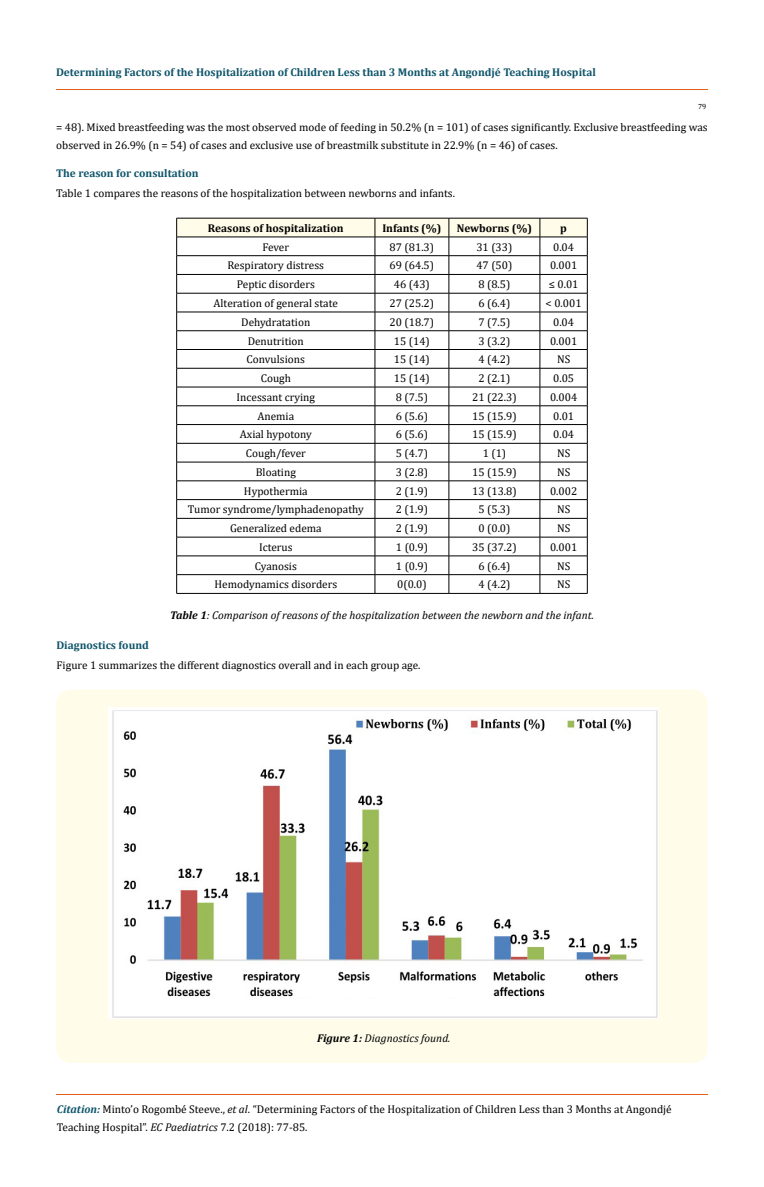
<style>
.page{position:relative;width:764px;height:1187px;background:#fff}
.page>*{position:absolute;margin:0;border:0;box-sizing:border-box;transform-origin:0 0}
.t1{font:11.25px/17.5px "Cambria";color:#000}
.t2{font:700 11.25px "Cambria";color:#0e546a}
.t3{font:italic 11.25px "Cambria";color:#000}
.t4{font:700 11.25px "Cambria";color:#000}
.t5{font:7.5px "Cambria";color:#000}
.s1{font-weight:700}
.s2{font-weight:700;font-style:italic;color:#0e546a}
.s3{font-style:italic}
</style>
<div class="page">
<hr style="left:56px;top:90px;width:652px;height:1px;background:#e05d1a">
<hr style="left:56px;top:1094px;width:652px;height:1px;background:#e05d1a">
<svg style="left:176px;top:218px;width:412px;height:375px"></svg>
<hr style="left:176px;top:593px;width:199px;height:1px;background:#000">
<hr style="left:375px;top:593px;width:74px;height:1px;background:#000">
<hr style="left:449px;top:593px;width:91px;height:1px;background:#000">
<hr style="left:540px;top:593px;width:47px;height:1px;background:#000">
<div style="left:56px;top:689px;width:652px;height:373px;background:#fffde9;border-radius:15px"></div>
<img style="left:109px;top:707px;width:549px;height:311px">
<p class="t2" style="left:56px;top:64px;width:541px">Determining Factors of the Hospitalization of Children Less than 3 Months at Angondjé Teaching Hospital</p>
<p class="t5" style="left:698px;top:102px;width:10px">79</p>
<p class="t1" style="left:56px;top:119px;width:653px">= 48). Mixed breastfeeding was the most observed mode of feeding in 50.2% (n = 101) of cases significantly. Exclusive breastfeeding was observed in 26.9% (n = 54) of cases and exclusive use of breastmilk substitute in 22.9% (n = 46) of cases.</p>
<p class="t2" style="left:56px;top:165px;width:144px">The reason for consultation</p>
<p class="t1" style="left:56px;top:184px;width:400px">Table 1 compares the reasons of the hospitalization between newborns and infants.</p>
<p class="t4" style="left:208px;top:220px;width:137px">Reasons of hospitalization</p>
<p class="t4" style="left:382px;top:220px;width:61px">Infants (%)</p>
<p class="t4" style="left:457px;top:220px;width:77px">Newborns (%)</p>
<p class="t4" style="left:560px;top:220px;width:8px">p</p>
<p class="t1" style="left:262px;top:238px;width:28px">Fever</p>
<p class="t1" style="left:390px;top:238px;width:46px">87 (81.3)</p>
<p class="t1" style="left:476px;top:238px;width:38px">31 (33)</p>
<p class="t1" style="left:553px;top:238px;width:23px">0.04</p>
<p class="t1" style="left:227px;top:257px;width:98px">Respiratory distress</p>
<p class="t1" style="left:390px;top:257px;width:46px">69 (64.5)</p>
<p class="t1" style="left:476px;top:257px;width:38px">47 (50)</p>
<p class="t1" style="left:550px;top:257px;width:29px">0.001</p>
<p class="t1" style="left:237px;top:275px;width:80px">Peptic disorders</p>
<p class="t1" style="left:394px;top:275px;width:38px">46 (43)</p>
<p class="t1" style="left:478px;top:275px;width:34px">8 (8.5)</p>
<p class="t1" style="left:549px;top:275px;width:31px">≤ 0.01</p>
<p class="t1" style="left:214px;top:294px;width:126px">Alteration of general state</p>
<p class="t1" style="left:390px;top:294px;width:46px">27 (25.2)</p>
<p class="t1" style="left:478px;top:294px;width:34px">6 (6.4)</p>
<p class="t1" style="left:545px;top:294px;width:37px">&lt; 0.001</p>
<p class="t1" style="left:241px;top:313px;width:71px">Dehydratation</p>
<p class="t1" style="left:390px;top:313px;width:46px">20 (18.7)</p>
<p class="t1" style="left:478px;top:313px;width:34px">7 (7.5)</p>
<p class="t1" style="left:553px;top:313px;width:23px">0.04</p>
<p class="t1" style="left:248px;top:332px;width:58px">Denutrition</p>
<p class="t1" style="left:394px;top:332px;width:38px">15 (14)</p>
<p class="t1" style="left:478px;top:332px;width:34px">3 (3.2)</p>
<p class="t1" style="left:550px;top:332px;width:29px">0.001</p>
<p class="t1" style="left:247px;top:350px;width:60px">Convulsions</p>
<p class="t1" style="left:394px;top:350px;width:38px">15 (14)</p>
<p class="t1" style="left:478px;top:350px;width:34px">4 (4.2)</p>
<p class="t1" style="left:557px;top:350px;width:15px">NS</p>
<p class="t1" style="left:261px;top:369px;width:32px">Cough</p>
<p class="t1" style="left:394px;top:369px;width:38px">15 (14)</p>
<p class="t1" style="left:478px;top:369px;width:34px">2 (2.1)</p>
<p class="t1" style="left:553px;top:369px;width:23px">0.05</p>
<p class="t1" style="left:237px;top:388px;width:80px">Incessant crying</p>
<p class="t1" style="left:396px;top:388px;width:34px">8 (7.5)</p>
<p class="t1" style="left:472px;top:388px;width:46px">21 (22.3)</p>
<p class="t1" style="left:550px;top:388px;width:29px">0.004</p>
<p class="t1" style="left:257px;top:407px;width:38px">Anemia</p>
<p class="t1" style="left:396px;top:407px;width:34px">6 (5.6)</p>
<p class="t1" style="left:472px;top:407px;width:46px">15 (15.9)</p>
<p class="t1" style="left:553px;top:407px;width:23px">0.01</p>
<p class="t1" style="left:240px;top:425px;width:73px">Axial hypotony</p>
<p class="t1" style="left:396px;top:425px;width:34px">6 (5.6)</p>
<p class="t1" style="left:472px;top:425px;width:46px">15 (15.9)</p>
<p class="t1" style="left:553px;top:425px;width:23px">0.04</p>
<p class="t1" style="left:246px;top:444px;width:61px">Cough/fever</p>
<p class="t1" style="left:396px;top:444px;width:34px">5 (4.7)</p>
<p class="t1" style="left:483px;top:444px;width:25px">1 (1)</p>
<p class="t1" style="left:557px;top:444px;width:15px">NS</p>
<p class="t1" style="left:256px;top:463px;width:42px">Bloating</p>
<p class="t1" style="left:396px;top:463px;width:34px">3 (2.8)</p>
<p class="t1" style="left:472px;top:463px;width:46px">15 (15.9)</p>
<p class="t1" style="left:557px;top:463px;width:15px">NS</p>
<p class="t1" style="left:244px;top:482px;width:65px">Hypothermia</p>
<p class="t1" style="left:396px;top:482px;width:34px">2 (1.9)</p>
<p class="t1" style="left:472px;top:482px;width:46px">13 (13.8)</p>
<p class="t1" style="left:550px;top:482px;width:29px">0.002</p>
<p class="t1" style="left:188px;top:500px;width:177px">Tumor syndrome/lymphadenopathy</p>
<p class="t1" style="left:396px;top:500px;width:34px">2 (1.9)</p>
<p class="t1" style="left:478px;top:500px;width:34px">5 (5.3)</p>
<p class="t1" style="left:557px;top:500px;width:15px">NS</p>
<p class="t1" style="left:230px;top:519px;width:93px">Generalized edema</p>
<p class="t1" style="left:396px;top:519px;width:34px">2 (1.9)</p>
<p class="t1" style="left:478px;top:519px;width:34px">0 (0.0)</p>
<p class="t1" style="left:557px;top:519px;width:15px">NS</p>
<p class="t1" style="left:259px;top:538px;width:35px">Icterus</p>
<p class="t1" style="left:396px;top:538px;width:34px">1 (0.9)</p>
<p class="t1" style="left:472px;top:538px;width:46px">35 (37.2)</p>
<p class="t1" style="left:550px;top:538px;width:29px">0.001</p>
<p class="t1" style="left:255px;top:557px;width:44px">Cyanosis</p>
<p class="t1" style="left:396px;top:557px;width:34px">1 (0.9)</p>
<p class="t1" style="left:478px;top:557px;width:34px">6 (6.4)</p>
<p class="t1" style="left:557px;top:557px;width:15px">NS</p>
<p class="t1" style="left:214px;top:575px;width:124px">Hemodynamics disorders</p>
<p class="t1" style="left:397px;top:575px;width:31px">0(0.0)</p>
<p class="t1" style="left:478px;top:575px;width:34px">4 (4.2)</p>
<p class="t1" style="left:557px;top:575px;width:15px">NS</p>
<p class="t3" style="left:170px;top:606px;width:425px"><span class="s1">Table 1</span>: Comparison of reasons of the hospitalization between the newborn and the infant.</p>
<p class="t2" style="left:56px;top:636px;width:94px">Diagnostics found</p>
<p class="t1" style="left:57px;top:656px;width:365px">Figure 1 summarizes the different diagnostics overall and in each group age.</p>
<p class="t3" style="left:317px;top:1029px;width:135px"><span class="s1">Figure 1:</span> Diagnostics found.</p>
<p class="t1" style="left:57px;top:1100px;width:616px"><span class="s2">Citation:</span> Minto’o Rogombé Steeve., <span class="s3">et al</span>. “Determining Factors of the Hospitalization of Children Less than 3 Months at Angondjé<br>Teaching Hospital”. <span class="s3">EC Paediatrics</span> 7.2 (2018): 77-85.</p>
</div>
